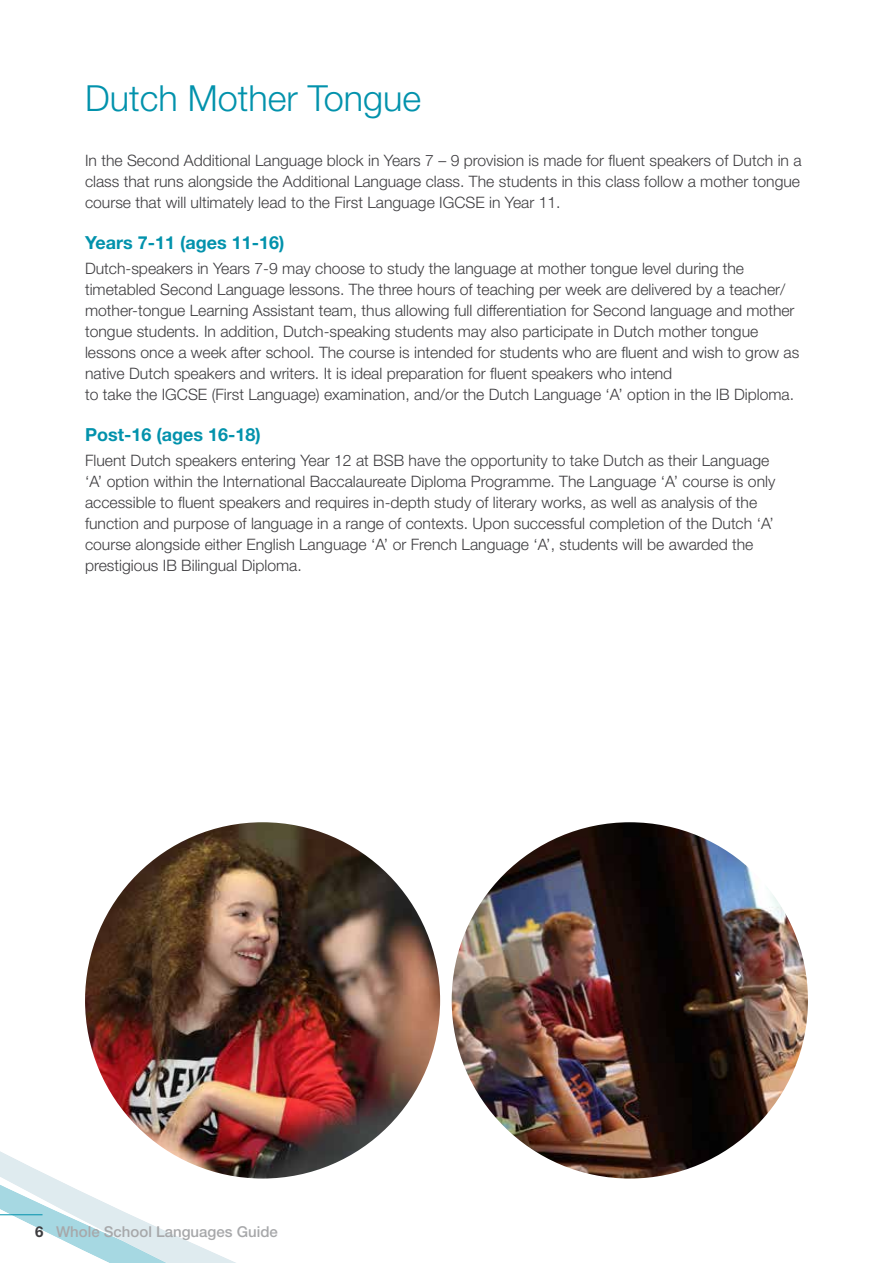
<style>
.page{position:relative;width:893px;height:1263px;background:#fff}
.page>*{position:absolute;margin:0;border:0;box-sizing:border-box;transform-origin:0 0}
.t1{font:300 36px "Helvetica Neue LT Std";color:#0292ac}
.t2{font:700 18px "Helvetica Neue LT Std";color:#0292ac}
.t3{font:300 15.75px/21px "Helvetica Neue LT Std";color:#3e3d40}
.t4{font:500 15px "Helvetica Neue LT Std";color:#a7a8aa}
.s1{font-weight:700;color:#3e3d40}
</style>
<div class="page">
<svg style="left:0;top:1151px;width:276px;height:112px"></svg>
<img style="left:85px;top:822px;width:355px;height:356px">
<img style="left:452px;top:822px;width:356px;height:356px;border-radius:178px">
<hr style="left:0;top:1214px;width:43px;height:1px;background:#0292ac">
<h1 class="t1" style="left:85px;top:76px;width:338px">Dutch Mother Tongue</h1>
<p class="t3" style="left:85px;top:149px;width:718px;text-align:justify">In the Second Additional Language block in Years 7 – 9 provision is made for fluent speakers of Dutch in a class that runs alongside the Additional Language class. The students in this class follow a mother tongue course that will ultimately lead to the First Language IGCSE in Year 11.</p>
<p class="t2" style="left:85px;top:231px;width:201px">Years 7-11 (ages 11-16)</p>
<p class="t3" style="left:85px;top:258px;width:716px">Dutch-speakers in Years 7-9 may choose to study the language at mother tongue level during the timetabled Second Language lessons. The three hours of teaching per week are delivered by a teacher/ mother-tongue Learning Assistant team, thus allowing full differentiation for Second language and mother tongue students. In addition, Dutch-speaking students may also participate in Dutch mother tongue lessons once a week after school. The course is intended for students who are fluent and wish to grow as native Dutch speakers and writers. It is ideal preparation for fluent speakers who intend<br>to take the IGCSE (First Language) examination, and/or the Dutch Language ‘A’ option in the IB Diploma.</p>
<p class="t2" style="left:85px;top:423px;width:177px">Post-16 (ages 16-18)</p>
<p class="t3" style="left:85px;top:450px;width:692px">Fluent Dutch speakers entering Year 12 at BSB have the opportunity to take Dutch as their Language ‘A’ option within the International Baccalaureate Diploma Programme. The Language ‘A’ course is only accessible to fluent speakers and requires in-depth study of literary works, as well as analysis of the function and purpose of language in a range of contexts. Upon successful completion of the Dutch ‘A’ course alongside either English Language ‘A’ or French Language ‘A’, students will be awarded the prestigious IB Bilingual Diploma.</p>
<p class="t4" style="left:35px;top:1223px;width:244px"><span class="s1">6</span> Whole School Languages Guide</p>
</div>
